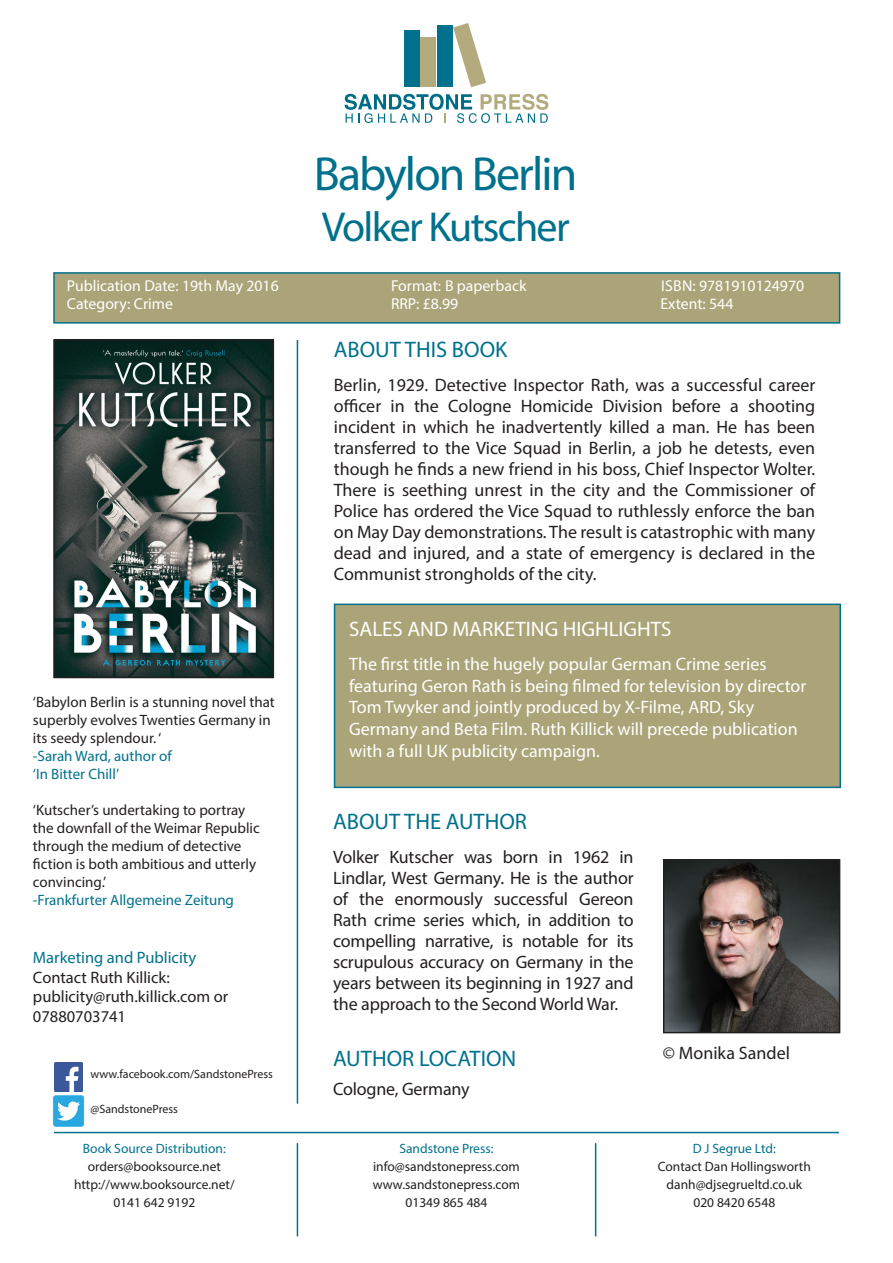
<style>
.page{position:relative;width:893px;height:1263px;background:#fff}
.page>*{position:absolute;margin:0;border:0;box-sizing:border-box;transform-origin:0 0}
.heading{font:48px "Myriad Pro";letter-spacing:-.04em;color:#00718c}
.heading_2{font:42px "Myriad Pro";letter-spacing:-.04em;color:#00718c}
.author_para{font:22.5px "Myriad Pro";color:#00718c}
.t1{font:21px "Myriad Pro";color:#fff}
.author_para-2{font:18px/21px "Myriad Pro";letter-spacing:-.01em;color:#231f20;text-align:justify}
.t2{font:18px/21.6px "Myriad Pro";color:#fff}
.t3{font:16.5px "Myriad Pro";color:#231f20}
.t4{font:16.5px "Myriad Pro";color:#00718c}
.main_text{font:15.75px "Myriad Pro";color:#fff}
.t5{font:15px/18px "Myriad Pro";color:#231f20}
.t6{font:15px "Myriad Pro";color:#00718c}
.main_text-2{font:13.5px "Myriad Pro";color:#231f20}
.main_text-3{font:13.5px "Myriad Pro";color:#00718c}
.t7{font:12px "Myriad Pro";color:#231f20}
.s1{font-style:inherit}
</style>
<div class="page">
<hr style="left:54px;top:1132px;width:785px;height:1px;background:#00718c">
<hr style="left:51px;top:1262px;width:785px;height:1px;background:#00718c">
<hr style="left:297px;top:340px;width:1px;height:764px;background:#00718c">
<div style="left:53px;top:272px;width:787px;height:52px;background:#aca479;border:2px solid #00718c"></div>
<div style="left:334px;top:603px;width:507px;height:185px;background:#aca479;border:2px solid #00718c"></div>
<div style="left:404px;top:31px;width:16px;height:56px;background:#00718c"></div>
<div style="left:421px;top:37px;width:15px;height:50px;background:#b3aa7e"></div>
<div style="left:438px;top:25px;width:15px;height:62px;background:#00718c"></div>
<svg style="left:453px;top:23px;width:33px;height:64px"></svg>
<svg style="left:345px;top:94px;width:203px;height:29px"></svg>
<img style="left:54px;top:1063px;width:29px;height:28px">
<img style="left:52px;top:1095px;width:33px;height:32px">
<img style="left:666px;top:862px;width:171px;height:168px">
<div style="left:663px;top:859px;width:177px;height:174px;border:2px solid #231f20"></div>
<hr style="left:297px;top:1143px;width:1px;height:93px;background:#00718c">
<hr style="left:595px;top:1143px;width:1px;height:93px;background:#00718c">
<img style="left:56px;top:342px;width:215px;height:333px">
<div style="left:53px;top:339px;width:221px;height:339px;border:2px solid #231f20"></div>
<p class="heading" style="left:314px;top:144px;width:265px">Babylon Berlin</p>
<p class="heading_2" style="left:322px;top:201px;width:249px">Volker Kutscher</p>
<p class="main_text" style="left:67px;top:276px;width:213px">Publication Date: 19th May 2016</p>
<p class="main_text" style="left:391px;top:276px;width:137px">Format: B paperback</p>
<p class="main_text" style="left:661px;top:276px;width:145px">ISBN: 9781910124970</p>
<p class="main_text" style="left:67px;top:294px;width:107px">Category: Crime</p>
<p class="main_text" style="left:391px;top:294px;width:69px"><span class="s1">RRP:</span> £8.99</p>
<p class="main_text" style="left:660px;top:294px;width:74px">Extent: 544</p>
<p class="author_para" style="left:334px;top:336px;width:175px">ABOUT THIS BOOK</p>
<p class="author_para-2" style="left:334px;top:374px;width:483px">Berlin, 1929. Detective Inspector Rath, was a successful career officer in the Cologne Homicide Division before a shooting incident in which he inadvertently killed a man. He has been transferred to the Vice Squad in Berlin, a job he detests, even though he finds a new friend in his boss, Chief Inspector Wolter.<br>There is seething unrest in the city and the Commissioner of Police has ordered the Vice Squad to ruthlessly enforce the ban on May Day demonstrations. The result is catastrophic with many dead and injured, and a state of emergency is declared in the Communist strongholds of the city.</p>
<p class="t5" style="left:33px;top:693px;width:243px">‘Babylon Berlin is a stunning novel that superbly evolves Twenties Germany in its seedy splendour. ‘</p>
<p class="t6" style="left:33px;top:747px;width:140px">-Sarah Ward, author of</p>
<p class="t6" style="left:33px;top:765px;width:88px">‘In Bitter Chill’</p>
<p class="t5" style="left:33px;top:801px;width:228px">‘Kutscher’s undertaking to portray the downfall of the Weimar Republic through the medium of detective fiction is both ambitious and utterly convincing.’</p>
<p class="t6" style="left:33px;top:891px;width:203px">-Frankfurter Allgemeine Zeitung</p>
<p class="t4" style="left:33px;top:947px;width:165px">Marketing and Publicity</p>
<p class="t3" style="left:33px;top:967px;width:138px">Contact Ruth Killick:</p>
<p class="t3" style="left:33px;top:987px;width:197px">publicity@ruth.killick.com or</p>
<p class="t3" style="left:33px;top:1006px;width:95px">07880703741</p>
<p class="t7" style="left:91px;top:1066px;width:184px">www.facebook.com/SandstonePress</p>
<p class="t7" style="left:91px;top:1101px;width:89px">@SandstonePress</p>
<p class="main_text-3" style="left:83px;top:1140px;width:144px">Book Source Distribution:</p>
<p class="main_text-2" style="left:88px;top:1158px;width:135px">orders@booksource.net</p>
<p class="main_text-2" style="left:74px;top:1176px;width:162px">http://www.booksource.net/</p>
<p class="main_text-2" style="left:113px;top:1194px;width:83px">0141 642 9192</p>
<p class="t1" style="left:349px;top:616px;width:324px">SALES AND MARKETING HIGHLIGHTS</p>
<p class="t2" style="left:349px;top:653px;width:459px">The first title in the hugely popular German Crime series featuring Geron Rath is being filmed for television by director Tom Twyker and jointly produced by X-Filme, ARD, Sky Germany and Beta Film. Ruth Killick will precede publication with a full UK publicity campaign.</p>
<p class="author_para" style="left:333px;top:808px;width:195px">ABOUT THE AUTHOR</p>
<p class="author_para-2" style="left:333px;top:846px;width:302px">Volker Kutscher was born in 1962 in Lindlar, West Germany. He is the author of the enormously successful Gereon Rath crime series which, in addition to compelling narrative, is notable for its scrupulous accuracy on Germany in the years between its beginning in 1927 and the approach to the Second World War.</p>
<p class="author_para" style="left:333px;top:1044px;width:185px">AUTHOR LOCATION</p>
<p class="author_para-2" style="left:333px;top:1078px;width:138px">Cologne, Germany</p>
<p class="main_text-3" style="left:399px;top:1140px;width:96px">Sandstone Press:</p>
<p class="main_text-2" style="left:373px;top:1158px;width:148px">info@sandstonepress.com</p>
<p class="main_text-2" style="left:373px;top:1176px;width:149px">www.sandstonepress.com</p>
<p class="main_text-2" style="left:406px;top:1194px;width:83px">01349 865 484</p>
<p class="author_para-2" style="left:663px;top:1042px;width:128px">© Monika Sandel</p>
<p class="main_text-3" style="left:693px;top:1140px;width:85px">D J Segrue Ltd:</p>
<p class="main_text-2" style="left:658px;top:1158px;width:154px">Contact Dan Hollingsworth</p>
<p class="main_text-2" style="left:667px;top:1176px;width:137px">danh@djsegrueltd.co.uk</p>
<p class="main_text-2" style="left:693px;top:1194px;width:83px">020 8420 6548</p>
</div>
